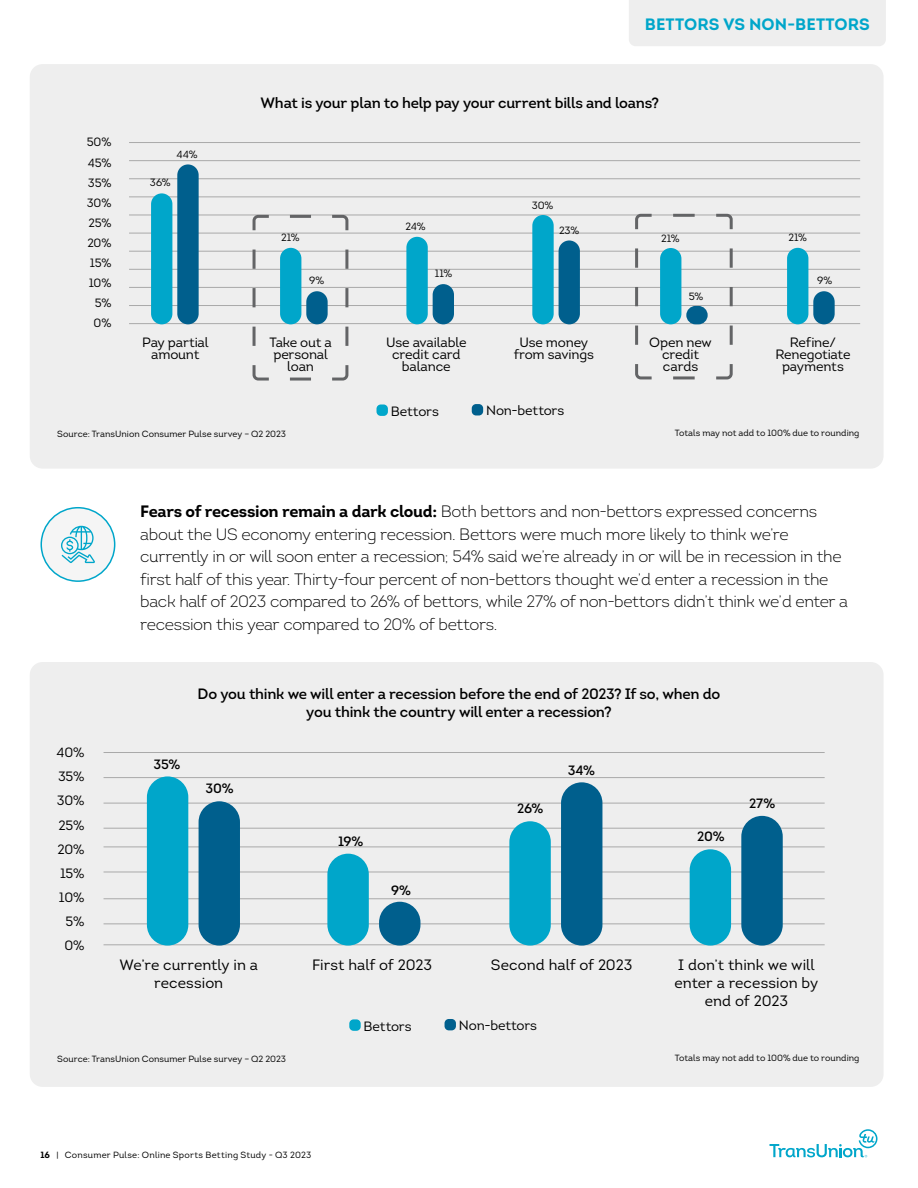
<style>
.page{position:relative;width:918px;height:1188px;background:#fff}
.page>*{position:absolute;margin:0;border:0;box-sizing:border-box;transform-origin:0 0}
.t1{font:300 16.5px/22.5px "Intro";letter-spacing:-.025em;color:#000}
.t2{font:700 16.5px "Intro";letter-spacing:.005em;color:#00a6ca}
.t3{font:600 15px/18px "Intro";letter-spacing:-.015em;color:#000;text-align:center}
.t4{font:15px/18px "Intro";color:#000;text-align:center}
.t5{font:13.5px/12px "Intro";letter-spacing:-.015em;color:#000;text-align:center}
.t6{font:600 13.5px "Intro";letter-spacing:-.015em;color:#000}
.t7{font:12px/20.1px "Intro";letter-spacing:-.01em;color:#000;text-align:right}
.t8{font:10.5px "Intro";color:#000}
.t9{font:9px "Intro";letter-spacing:.005em;color:#000}
.t10{font:9px "Intro";letter-spacing:.025em;color:#000}
.s1{font-weight:700}
</style>
<div class="page">
<svg style="left:770px;top:1129px;width:108px;height:29px"></svg>
<div style="left:629px;top:0;width:257px;height:46px;background:#eee"></div>
<div style="left:30px;top:662px;width:854px;height:425px;background:#eee;border-radius:13px"></div>
<div style="left:30px;top:64px;width:854px;height:405px;background:#eee;border-radius:13px"></div>
<hr style="left:104px;top:944px;width:721px;height:1px;background:#a9a9a9">
<hr style="left:104px;top:752px;width:721px;height:1px;background:#a9a9a9">
<hr style="left:104px;top:803px;width:721px;height:1px;background:#a9a9a9">
<hr style="left:104px;top:847px;width:721px;height:1px;background:#a9a9a9">
<hr style="left:104px;top:898px;width:721px;height:1px;background:#a9a9a9">
<hr style="left:104px;top:777px;width:721px;height:1px;background:#a9a9a9">
<hr style="left:104px;top:828px;width:721px;height:1px;background:#a9a9a9">
<hr style="left:104px;top:872px;width:721px;height:1px;background:#a9a9a9">
<hr style="left:104px;top:923px;width:721px;height:1px;background:#a9a9a9">
<hr style="left:129px;top:323px;width:731px;height:1px;background:#a9a9a9">
<hr style="left:129px;top:142px;width:731px;height:1px;background:#a9a9a9">
<hr style="left:129px;top:160px;width:731px;height:1px;background:#a9a9a9">
<hr style="left:129px;top:178px;width:731px;height:1px;background:#a9a9a9">
<hr style="left:129px;top:215px;width:731px;height:1px;background:#a9a9a9">
<hr style="left:129px;top:251px;width:731px;height:1px;background:#a9a9a9">
<hr style="left:129px;top:287px;width:731px;height:1px;background:#a9a9a9">
<hr style="left:129px;top:196px;width:731px;height:1px;background:#a9a9a9">
<hr style="left:129px;top:233px;width:731px;height:1px;background:#a9a9a9">
<hr style="left:129px;top:269px;width:731px;height:1px;background:#a9a9a9">
<hr style="left:129px;top:305px;width:731px;height:1px;background:#a9a9a9">
<div style="left:147px;top:776px;width:41px;height:170px;background:#00a6ca;border-radius:21px"></div>
<div style="left:327px;top:854px;width:42px;height:92px;background:#00a6ca;border-radius:21px"></div>
<div style="left:509px;top:821px;width:42px;height:125px;background:#00a6ca;border-radius:21px"></div>
<div style="left:690px;top:849px;width:41px;height:97px;background:#00a6ca;border-radius:21px"></div>
<div style="left:199px;top:801px;width:41px;height:145px;background:#005f8d;border-radius:21px"></div>
<div style="left:379px;top:902px;width:41px;height:44px;background:#005f8d;border-radius:21px"></div>
<div style="left:561px;top:782px;width:41px;height:164px;background:#005f8d;border-radius:21px"></div>
<div style="left:741px;top:816px;width:42px;height:130px;background:#005f8d;border-radius:21px"></div>
<div style="left:151px;top:193px;width:21px;height:131px;background:#00a6ca;border-radius:11px"></div>
<div style="left:177px;top:164px;width:22px;height:160px;background:#005f8d;border-radius:11px"></div>
<svg style="left:251px;top:214px;width:99px;height:167px"></svg>
<div style="left:280px;top:248px;width:21px;height:76px;background:#00a6ca;border-radius:11px"></div>
<div style="left:306px;top:291px;width:22px;height:33px;background:#005f8d;border-radius:11px"></div>
<div style="left:406px;top:237px;width:22px;height:87px;background:#00a6ca;border-radius:11px"></div>
<div style="left:433px;top:284px;width:21px;height:40px;background:#005f8d;border-radius:11px"></div>
<div style="left:532px;top:215px;width:22px;height:109px;background:#00a6ca;border-radius:11px"></div>
<div style="left:559px;top:240px;width:21px;height:84px;background:#005f8d;border-radius:11px"></div>
<svg style="left:634px;top:213px;width:100px;height:167px"></svg>
<div style="left:660px;top:248px;width:21px;height:76px;background:#00a6ca;border-radius:11px"></div>
<div style="left:686px;top:306px;width:22px;height:18px;background:#005f8d;border-radius:9px"></div>
<div style="left:787px;top:248px;width:21px;height:76px;background:#00a6ca;border-radius:11px"></div>
<div style="left:813px;top:291px;width:22px;height:33px;background:#005f8d;border-radius:11px"></div>
<div style="left:377px;top:405px;width:11px;height:11px;background:#00a6ca;border-radius:4px"></div>
<div style="left:349px;top:1019px;width:12px;height:12px;background:#00a6ca;border-radius:4px"></div>
<div style="left:472px;top:404px;width:11px;height:11px;background:#005f8d;border-radius:4px"></div>
<div style="left:445px;top:1019px;width:11px;height:11px;background:#005f8d;border-radius:4px"></div>
<div style="left:41px;top:508px;width:74px;height:73px;background:#f5f5f5;border-radius:50%"></div>
<div style="left:40px;top:507px;width:75px;height:75px;border:2px solid #00a6ca;border-radius:50%"></div>
<svg style="left:61px;top:526px;width:34px;height:37px"></svg>
<p class="t2" style="left:645px;top:13px;width:226px">BETTORS VS NON-BETTORS</p>
<p class="t7" style="left:87px;top:132px;width:26px">50%<br>45%<br>35%<br>30%<br>25%<br>20%<br>15%<br>10%<br>5%<br>0%</p>
<p class="t8" style="left:176px;top:147px;width:23px">44%</p>
<p class="t8" style="left:150px;top:176px;width:22px">36%</p>
<p class="t5" style="left:142px;top:336px;width:68px">Pay partial amount</p>
<p class="t3" style="left:261px;top:94px;width:400px">What is your plan to help pay your current bills and loans?</p>
<p class="t8" style="left:281px;top:231px;width:20px">21%</p>
<p class="t8" style="left:309px;top:274px;width:17px">9%</p>
<p class="t5" style="left:269px;top:336px;width:64px">Take out a personal loan</p>
<p class="t8" style="left:405px;top:220px;width:22px">24%</p>
<p class="t8" style="left:435px;top:267px;width:19px">11%</p>
<p class="t8" style="left:532px;top:199px;width:23px">30%</p>
<p class="t8" style="left:559px;top:224px;width:22px">23%</p>
<p class="t5" style="left:386px;top:336px;width:82px">Use available credit card balance</p>
<p class="t5" style="left:391px;top:405px;width:49px">Bettors</p>
<p class="t5" style="left:514px;top:336px;width:82px">Use money from savings</p>
<p class="t5" style="left:486px;top:405px;width:80px">Non-bettors</p>
<p class="t8" style="left:661px;top:232px;width:20px">21%</p>
<p class="t8" style="left:689px;top:290px;width:16px">5%</p>
<p class="t5" style="left:649px;top:336px;width:64px">Open new credit cards</p>
<p class="t8" style="left:788px;top:231px;width:20px">21%</p>
<p class="t8" style="left:817px;top:274px;width:17px">9%</p>
<p class="t5" style="left:775px;top:336px;width:77px">Refine/<br>Renegotiate payments</p>
<p class="t9" style="left:57px;top:428px;width:230px">Source: TransUnion Consumer Pulse survey – Q2 2023</p>
<p class="t9" style="left:675px;top:427px;width:186px">Totals may not add to 100% due to rounding</p>
<p class="t1" style="left:140px;top:500px;width:709px"><span class="s1">Fears of recession remain a dark cloud:</span> Both bettors and non-bettors expressed concerns about the US economy entering recession. Bettors were much more likely to think we’re currently in or will soon enter a recession; 54% said we’re already in or will be in recession in the first half of this year. Thirty-four percent of non-bettors thought we’d enter a recession in the back half of 2023 compared to 26% of bettors, while 27% of non-bettors didn’t think we’d enter a recession this year compared to 20% of bettors.</p>
<p class="t5" style="left:57px;top:740px;width:29px;line-height:24.2px;text-align:right">40%<br>35%<br>30%<br>25%<br>20%<br>15%<br>10%<br>5%<br>0%</p>
<p class="t6" style="left:153px;top:756px;width:28px">35%</p>
<p class="t3" style="left:198px;top:685px;width:524px">Do you think we will enter a recession before the end of 2023? If so, when do you think the country will enter a recession?</p>
<p class="t6" style="left:206px;top:780px;width:30px">30%</p>
<p class="t6" style="left:338px;top:833px;width:27px">19%</p>
<p class="t6" style="left:391px;top:882px;width:21px">9%</p>
<p class="t6" style="left:517px;top:800px;width:28px">26%</p>
<p class="t6" style="left:568px;top:762px;width:29px">34%</p>
<p class="t6" style="left:697px;top:828px;width:29px">20%</p>
<p class="t6" style="left:749px;top:795px;width:27px">27%</p>
<p class="t4" style="left:120px;top:955px;width:140px">We’re currently in a recession</p>
<p class="t4" style="left:312px;top:955px;width:122px">First half of 2023</p>
<p class="t4" style="left:491px;top:955px;width:143px">Second half of 2023</p>
<p class="t4" style="left:675px;top:955px;width:145px">I don’t think we will enter a recession by end of 2023</p>
<p class="t9" style="left:57px;top:1054px;width:230px">Source: TransUnion Consumer Pulse survey – Q2 2023</p>
<p class="t10" style="left:40px;top:1149px;width:272px"><span class="s1">16</span> | Consumer Pulse: Online Sports Betting Study - Q3 2023</p>
<p class="t5" style="left:364px;top:1020px;width:49px">Bettors</p>
<p class="t5" style="left:459px;top:1020px;width:80px">Non-bettors</p>
<p class="t9" style="left:675px;top:1053px;width:186px">Totals may not add to 100% due to rounding</p>
</div>
